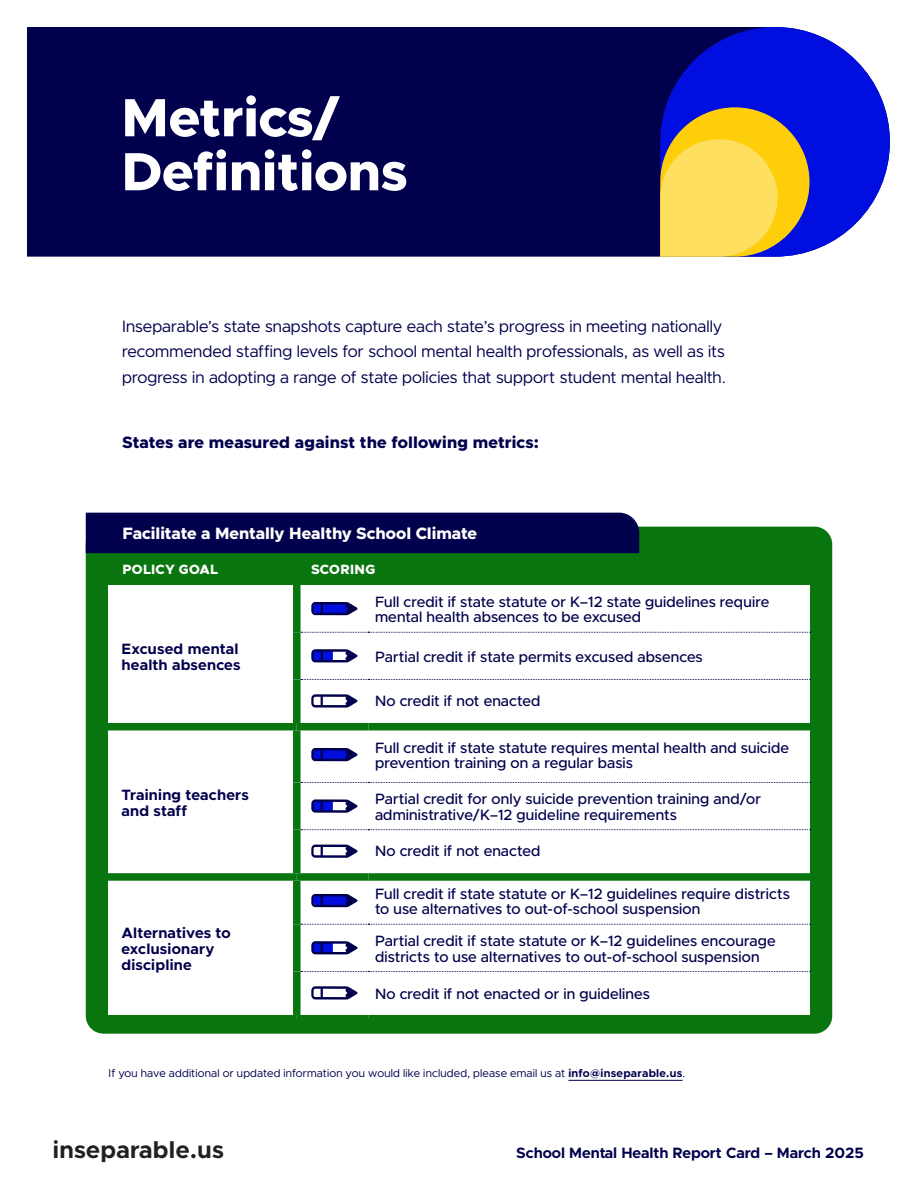
<style>
.page{position:relative;width:918px;height:1188px;background:#fff}
.page>*{position:absolute;margin:0;border:0;box-sizing:border-box;transform-origin:0 0}
.t1{font:800 54px/54px "Metropolis";color:#fff}
.t2{font:700 24px "Metropolis";letter-spacing:.02em;color:#231f20}
.P1_-_Body{font:16.5px/25.5px "Metropolis";letter-spacing:.005em;color:#00004c}
.H3_-_Body_Subhead{font:800 16.5px "Metropolis";letter-spacing:.01em;color:#00004c}
.t3{font:800 16.5px "Metropolis";letter-spacing:-.005em;color:#fff}
.P1_-_Table_Small{font:500 15px/15.8px "Metropolis";letter-spacing:.01em;color:#00004c}
.P1_-_Table_Small-2{font:700 15px/15.8px "Metropolis";letter-spacing:.01em;color:#00004c}
.Footnote{font:800 13.5px "Metropolis";letter-spacing:.02em;color:#fff}
.Footnote-2{font:11.25px "Metropolis";letter-spacing:.02em;color:#00004c}
.s1{font-weight:700}
</style>
<div class="page">
<div style="left:27px;top:27px;width:633px;height:230px;background:#00004c"></div>
<svg style="left:660px;top:27px;width:230px;height:225px;fill:#000fe0"></svg>
<svg style="left:660px;top:107px;width:150px;height:150px;background:#d4b857"></svg>
<div style="left:86px;top:527px;width:746px;height:507px;background:#08750f;border-radius:18px"></div>
<div style="left:86px;top:513px;width:553px;height:40px;background:#00004c"></div>
<div style="left:108px;top:585px;width:702px;height:430px;background:#fff"></div>
<svg style="left:301px;top:632px;width:510px;height:1px"></svg>
<svg style="left:301px;top:782px;width:510px;height:1px"></svg>
<svg style="left:301px;top:829px;width:510px;height:1px"></svg>
<div style="left:108px;top:723px;width:189px;height:7px;background:#08750f"></div>
<div style="left:108px;top:873px;width:189px;height:8px;background:#08750f"></div>
<div style="left:293px;top:585px;width:8px;height:47px;background:#08750f"></div>
<div style="left:293px;top:730px;width:8px;height:52px;background:#08750f"></div>
<div style="left:293px;top:782px;width:8px;height:48px;background:#08750f"></div>
<div style="left:293px;top:632px;width:8px;height:47px;background:#08750f"></div>
<div style="left:293px;top:679px;width:8px;height:44px;background:#08750f"></div>
<div style="left:293px;top:830px;width:8px;height:43px;background:#08750f"></div>
<div style="left:293px;top:881px;width:8px;height:43px;background:#08750f"></div>
<div style="left:293px;top:924px;width:8px;height:47px;background:#08750f"></div>
<div style="left:293px;top:971px;width:8px;height:44px;background:#08750f"></div>
<div style="left:297px;top:723px;width:71px;height:7px;background:#08750f"></div>
<div style="left:368px;top:723px;width:442px;height:7px;background:#08750f"></div>
<div style="left:297px;top:873px;width:71px;height:8px;background:#08750f"></div>
<div style="left:368px;top:873px;width:442px;height:8px;background:#08750f"></div>
<svg style="left:301px;top:924px;width:510px;height:1px"></svg>
<svg style="left:301px;top:971px;width:510px;height:1px"></svg>
<svg style="left:301px;top:679px;width:510px;height:1px"></svg>
<svg style="left:311px;top:602px;width:46px;height:13px"></svg>
<svg style="left:311px;top:649px;width:46px;height:13px"></svg>
<svg style="left:311px;top:694px;width:46px;height:14px"></svg>
<svg style="left:311px;top:748px;width:46px;height:13px"></svg>
<svg style="left:311px;top:799px;width:46px;height:14px"></svg>
<svg style="left:311px;top:845px;width:46px;height:13px"></svg>
<svg style="left:311px;top:894px;width:46px;height:13px"></svg>
<svg style="left:311px;top:941px;width:46px;height:13px"></svg>
<svg style="left:311px;top:986px;width:46px;height:14px"></svg>
<hr style="left:568px;top:1080px;width:115px;height:1px;background:#00004c">
<p class="t1" style="left:122px;top:91px;width:288px">Metrics/<br>Definitions</p>
<p class="P1_-_Body" style="left:122px;top:313px;width:605px">Inseparable’s state snapshots capture each state’s progress in meeting nationally recommended staffing levels for school mental health professionals, as well as its progress in adopting a range of state policies that support student mental health.</p>
<p class="H3_-_Body_Subhead" style="left:122px;top:432px;width:418px">States are measured against the following metrics:</p>
<p class="t3" style="left:123px;top:523px;width:356px">Facilitate a Mentally Healthy School Climate</p>
<p class="Footnote" style="left:123px;top:561px;width:97px">POLICY GOAL</p>
<p class="Footnote" style="left:311px;top:561px;width:66px">SCORING</p>
<p class="P1_-_Table_Small-2" style="left:122px;top:641px;width:121px">Excused mental health absences</p>
<p class="P1_-_Table_Small-2" style="left:122px;top:787px;width:129px">Training teachers and staff</p>
<p class="P1_-_Table_Small-2" style="left:122px;top:925px;width:111px">Alternatives to exclusionary discipline</p>
<p class="P1_-_Table_Small" style="left:375px;top:594px;width:396px">Full credit if state statute or K–12 state guidelines require mental health absences to be excused</p>
<p class="P1_-_Table_Small" style="left:375px;top:649px;width:329px">Partial credit if state permits excused absences</p>
<p class="P1_-_Table_Small" style="left:375px;top:693px;width:167px">No credit if not enacted</p>
<p class="P1_-_Table_Small" style="left:375px;top:740px;width:415px">Full credit if state statute requires mental health and suicide prevention training on a regular basis</p>
<p class="P1_-_Table_Small" style="left:375px;top:791px;width:387px">Partial credit for only suicide prevention training and/or administrative/K–12 guideline requirements</p>
<p class="P1_-_Table_Small" style="left:375px;top:843px;width:167px">No credit if not enacted</p>
<p class="P1_-_Table_Small" style="left:375px;top:886px;width:416px">Full credit if state statute or K–12 guidelines require districts to use alternatives to out-of-school suspension</p>
<p class="P1_-_Table_Small" style="left:375px;top:933px;width:402px">Partial credit if state statute or K–12 guidelines encourage districts to use alternatives to out-of-school suspension</p>
<p class="P1_-_Table_Small" style="left:375px;top:986px;width:276px">No credit if not enacted or in guidelines</p>
<p class="Footnote-2" style="left:109px;top:1066px;width:578px">If you have additional or updated information you would like included, please email us at <span class="s1">info@inseparable.us</span>.</p>
<h2 class="t2" style="left:53px;top:1135px;width:172px">inseparable.us</h2>
<p class="P1_-_Table_Small-2" style="left:516px;top:1144px;width:349px">School Mental Health Report Card – March 2025</p>
</div>
